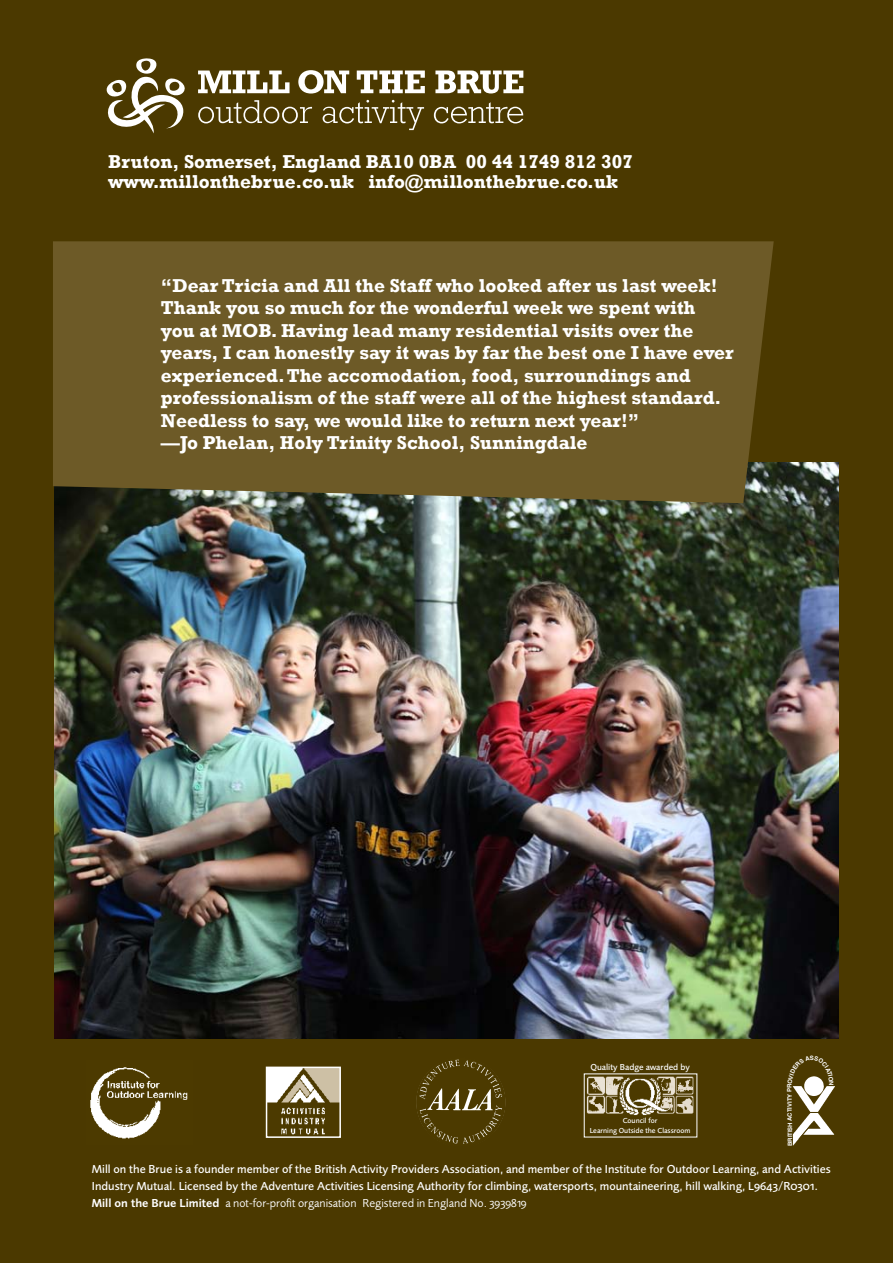
<style>
.page{position:relative;width:893px;height:1263px;background:#4b3900}
.page>*{position:absolute;margin:0;border:0;box-sizing:border-box;transform-origin:0 0}
.t1{font:700 19.2px/22.5px "Rockwell";color:#fff}
.t2{font:500 12px/16.8px "Foundry Sans OT2";color:#fff}
.t3{font:12px "Foundry Sans OT2";color:#fff}
.t4{font:500 9px "Foundry Sans OT2";color:#fff}
.t5{font:500 7.5px/9.8px "Foundry Sans OT2";color:#fff;text-align:center}
.t6{font:700 6px "Helvetica";color:#fff}
.s1{font-weight:600}
</style>
<div class="page">
<img style="left:54px;top:462px;width:785px;height:576px">
<div style="left:53px;top:241px;width:721px;height:262px;background:#6d5a27"></div>
<svg style="left:265px;top:1066px;width:76px;height:72px"></svg>
<img style="left:417px;top:1059px;width:87px;height:85px">
<div style="left:413px;top:1055px;width:95px;height:95px;border:3px solid #4b3900;border-radius:50%"></div>
<img style="left:90px;top:1067px;width:98px;height:72px">
<img style="left:586px;top:1076px;width:108px;height:40px">
<svg style="left:106px;top:58px;width:79px;height:75px"></svg>
<svg style="left:198px;top:71px;width:92px;height:22px"></svg>
<svg style="left:298px;top:70px;width:51px;height:24px"></svg>
<svg style="left:357px;top:71px;width:68px;height:22px"></svg>
<svg style="left:435px;top:71px;width:88px;height:22px"></svg>
<svg style="left:198px;top:100px;width:325px;height:30px"></svg>
<svg style="left:792px;top:1076px;width:43px;height:70px"></svg>
<p class="t1" style="left:108px;top:151px;width:526px;line-height:20.2px">Bruton, Somerset, England BA10 0BA 00 44 1749 812 307 www.millonthebrue.co.uk info@millonthebrue.co.uk</p>
<p class="t1" style="left:161px;top:274px;width:574px">“Dear Tricia and All the Staff who looked after us last week!<br>Thank you so much for the wonderful week we spent with you at MOB. Having lead many residential visits over the years, I can honestly say it was by far the best one I have ever experienced. The accomodation, food, surroundings and professionalism of the staff were all of the highest standard.<br>Needless to say, we would like to return next year!”<br>—Jo Phelan, Holy Trinity School, Sunningdale</p>
<p class="t4" style="left:590px;top:1060px;width:101px">Quality Badge awarded by</p>
<p class="t5" style="left:590px;top:1115px;width:102px">Council for<br>Learning Outside the Classroom</p>
<p class="t6" style="left:785px;top:1098px;width:11px;rotate:-90deg">YP</p>
<p class="t6" style="left:785px;top:1127px;width:30px;rotate:-91deg">H ACT VI TI</p>
<p class="t6" style="left:785px;top:1146px;width:21px;rotate:-90deg">BR TI SI</p>
<p class="t6" style="left:810px;top:1053px;width:6px">S</p>
<p class="t2" style="left:92px;top:1159px;width:740px">Mill on the Brue is a founder member of the British Activity Providers Association, and member of the Institute for Outdoor Learning, and Activities<br>Industry Mutual. Licensed by the Adventure Activities Licensing Authority for climbing, watersports, mountaineering, hill walking, L9643/R0301.</p>
<p class="t3" style="left:92px;top:1195px;width:436px"><span class="s1">Mill on the Brue Limited</span> a not-for-profit organisation Registered in England No. 3939819</p>
</div>
